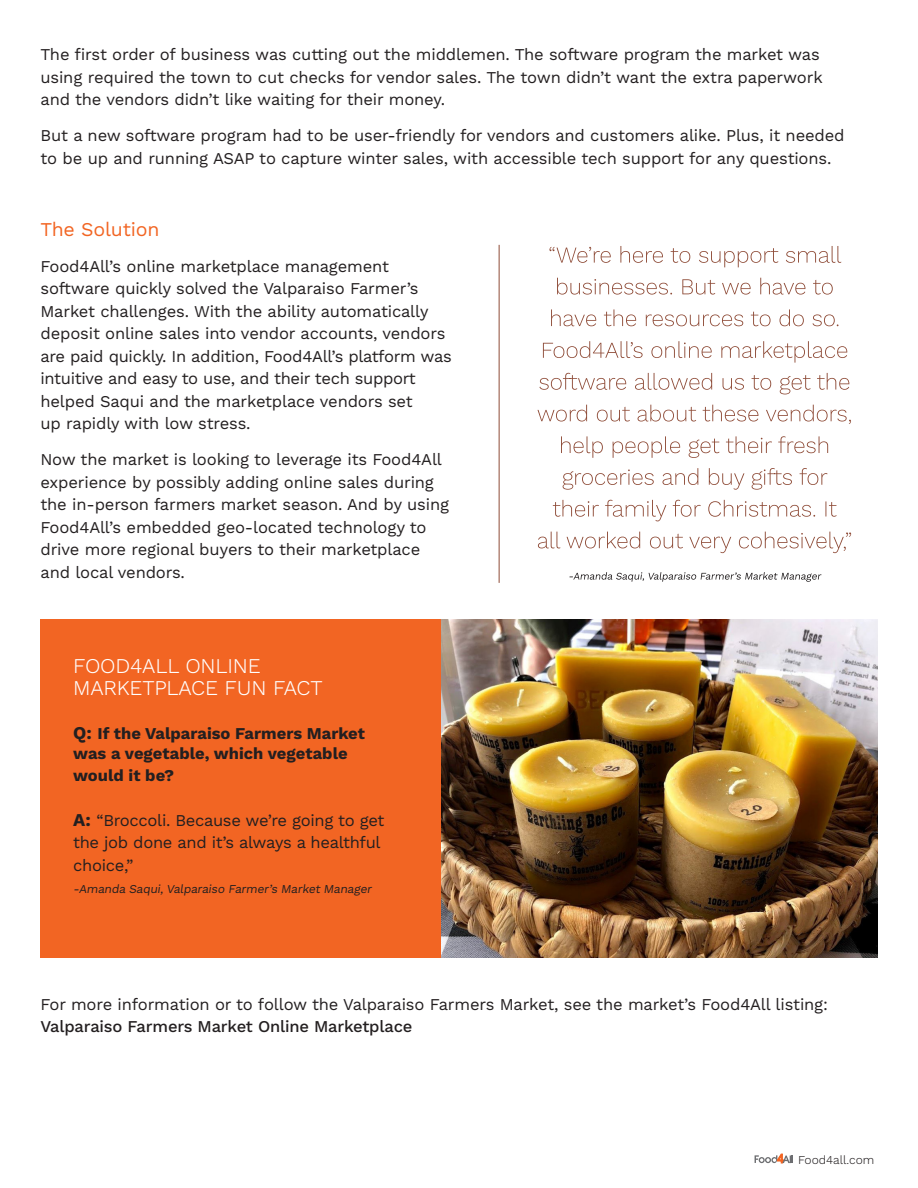
<style>
.page{position:relative;width:918px;height:1188px;background:#fff}
.page>*{position:absolute;margin:0;border:0;box-sizing:border-box;transform-origin:0 0}
.t1{font:300 21px/22.5px "Work Sans";letter-spacing:-.01em;color:#fff}
.Body_copy{font:19.5px "Work Sans";letter-spacing:-.01em;color:#f26523}
.Body_copy-2{font:16.5px/22.5px "Work Sans";letter-spacing:-.01em;color:#231f20}
.t2{font:700 16.5px/19.8px "Work Sans";color:#231f20}
.Body_copy-3{font:12px "Work Sans";color:#231f20}
.t3{font:300 12px "Work Sans";color:#231f20}
.s1{font-size:18px}
.s2{font-weight:700;font-size:18px}
.s3{font-weight:500}
</style>
<div class="page">
<svg style="left:755px;top:1154px;width:38px;height:9px"></svg>
<div style="left:40px;top:620px;width:402px;height:338px;background:#f26523"></div>
<img style="left:442px;top:620px;width:436px;height:338px">
<hr style="left:499px;top:245px;width:1px;height:338px;background:#8e4b37">
<svg style="left:569px;top:572px;width:252px;height:10px"></svg>
<svg style="left:538px;top:532px;width:313px;height:21px"></svg>
<svg style="left:553px;top:500px;width:284px;height:21px"></svg>
<svg style="left:563px;top:468px;width:264px;height:22px"></svg>
<svg style="left:561px;top:436px;width:267px;height:22px"></svg>
<svg style="left:538px;top:405px;width:313px;height:19px"></svg>
<svg style="left:539px;top:373px;width:310px;height:21px"></svg>
<svg style="left:543px;top:341px;width:304px;height:22px"></svg>
<svg style="left:551px;top:309px;width:288px;height:17px"></svg>
<svg style="left:557px;top:278px;width:276px;height:17px"></svg>
<svg style="left:549px;top:246px;width:292px;height:21px"></svg>
<p class="Body_copy-2" style="left:40px;top:44px;width:784px">The first order of business was cutting out the middlemen. The software program the market was using required the town to cut checks for vendor sales. The town didn’t want the extra paperwork and the vendors didn’t like waiting for their money.</p>
<p class="Body_copy-2" style="left:40px;top:125px;width:806px">But a new software program had to be user-friendly for vendors and customers alike. Plus, it needed to be up and running ASAP to capture winter sales, with accessible tech support for any questions.</p>
<p class="Body_copy" style="left:40px;top:217px;width:120px">The Solution</p>
<p class="Body_copy-2" style="left:40px;top:255px;width:413px">Food4All’s online marketplace management software quickly solved the Valparaiso Farmer’s Market challenges. With the ability automatically deposit online sales into vendor accounts, vendors are paid quickly. In addition, Food4All’s platform was intuitive and easy to use, and their tech support helped Saqui and the marketplace vendors set<br>up rapidly with low stress.</p>
<p class="Body_copy-2" style="left:40px;top:449px;width:410px">Now the market is looking to leverage its Food4All experience by possibly adding online sales during the in-person farmers market season. And by using Food4All’s embedded geo-located technology to drive more regional buyers to their marketplace and local vendors.</p>
<p class="t1" style="left:73px;top:655px;width:251px">FOOD4ALL ONLINE<br>MARKETPLACE FUN FACT</p>
<p class="t2" style="left:73px;top:725px;width:293px"><span class="s1">Q:</span> If the Valparaiso Farmers Market was a vegetable, which vegetable</p>
<p class="t2" style="left:73px;top:766px;width:102px">would it be?</p>
<p class="Body_copy-2" style="left:73px;top:809px;width:313px"><span class="s2">A:</span> “Broccoli. Because we’re going to get the job done and it’s always a healthful choice,”</p>
<p class="Body_copy-3" style="left:73px;top:882px;width:302px">-Amanda Saqui, Valparaiso Farmer’s Market Manager</p>
<p class="Body_copy-2" style="left:40px;top:993px;width:789px">For more information or to follow the Valparaiso Farmers Market, see the market’s Food4All listing:<br><span class="s3">Valparaiso Farmers Market Online Marketplace</span></p>
<p class="t3" style="left:798px;top:1153px;width:78px">Food4all.com</p>
</div>
